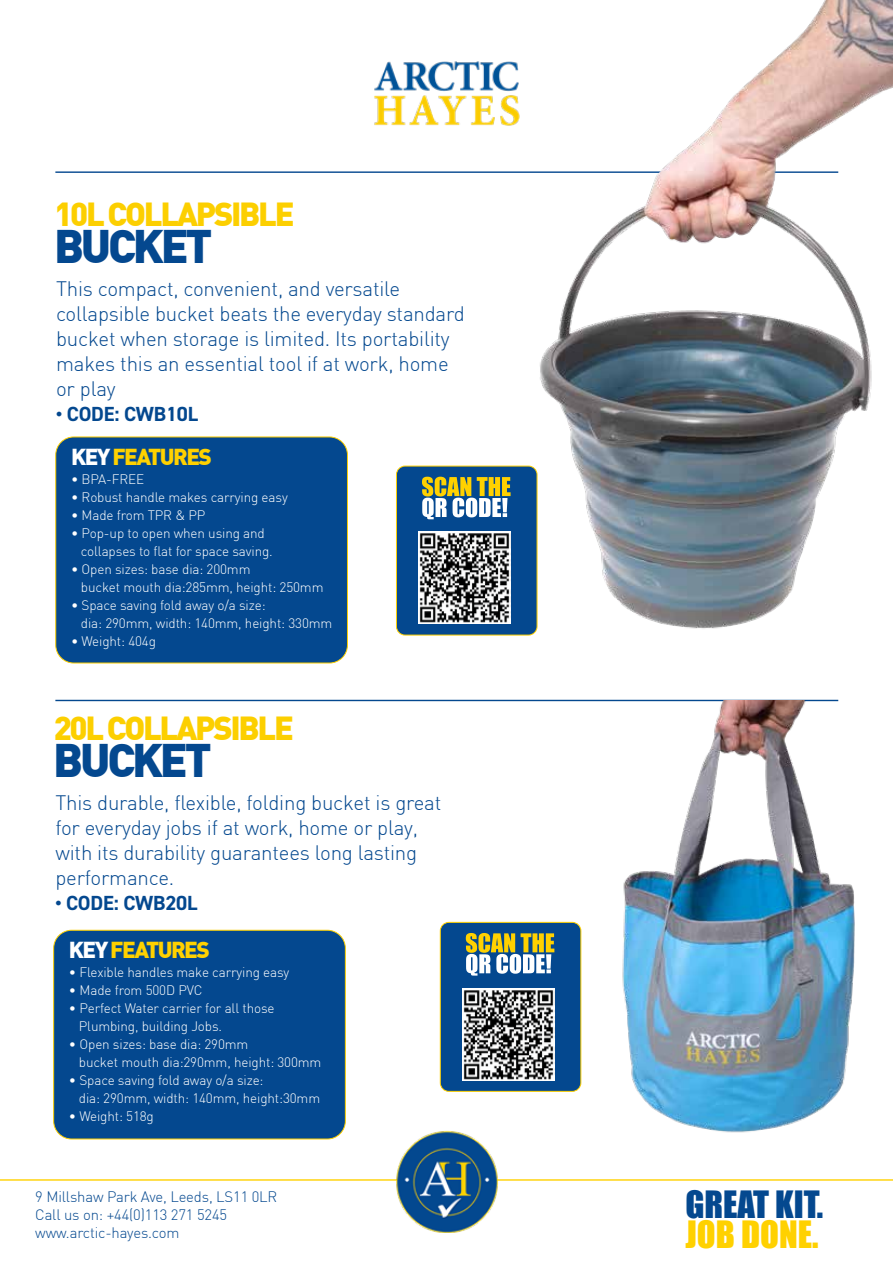
<style>
.page{position:relative;width:893px;height:1263px;background:#fff}
.page>*{position:absolute;margin:0;border:0;box-sizing:border-box;transform-origin:0 0}
.t1{font:900 46.05px "DIN";letter-spacing:-.07em;color:#04488f}
.t2{font:34.65px "Impact";color:#04488f}
.t3{font:34.65px "Impact";color:#ffd100}
.t4{font:900 32.7px "DIN";letter-spacing:-.07em;color:#fccf00}
.t5{font:900 22.65px "DIN";letter-spacing:-.07em;color:#ffd100}
.t6{font:300 20.4px/25px "DIN";letter-spacing:-.01em;color:#04488f}
.t7{font:700 20.4px "DIN2014";letter-spacing:-.01em;color:#04488f}
.t8{font:300 14.85px/17.9px "DIN";letter-spacing:-.01em;color:#04488f}
.t9{font:300 13.5px/18px "DIN";letter-spacing:-.01em;color:#fff}
.s1{color:#fff}
</style>
<div class="page">
<img style="left:374px;top:61px;width:140px;height:64px">
<hr style="left:55px;top:700px;width:783px;height:1px;background:#04488f">
<hr style="left:0;top:1179px;width:893px;height:2px;background:#ffd100">
<img style="left:396px;top:1130px;width:102px;height:103px">
<hr style="left:55px;top:171px;width:783px;height:2px;background:#04488f">
<div style="left:56px;top:437px;width:291px;height:226px;background:#04488f;border-radius:18px"></div>
<div style="left:55px;top:437px;width:293px;height:226px;border:1px solid #fccf00;border-radius:18px"></div>
<img style="left:514px;top:0;width:379px;height:636px">
<div style="left:396px;top:466px;width:141px;height:169px;background:#04488f;border-radius:9px"></div>
<div style="left:396px;top:466px;width:141px;height:169px;border:1px solid #ffd100;border-radius:9px"></div>
<svg style="left:422px;top:477px;width:89px;height:42px"></svg>
<img style="left:418px;top:532px;width:93px;height:92px">
<div style="left:54px;top:930px;width:291px;height:209px;background:#04488f;border-radius:18px"></div>
<div style="left:53px;top:930px;width:293px;height:209px;border:1px solid #fccf00;border-radius:18px"></div>
<img style="left:587px;top:700px;width:268px;height:433px">
<div style="left:440px;top:922px;width:141px;height:169px;background:#04488f;border-radius:9px"></div>
<div style="left:440px;top:922px;width:141px;height:170px;border:1px solid #ffd100;border-radius:9px"></div>
<svg style="left:466px;top:933px;width:88px;height:42px"></svg>
<img style="left:462px;top:988px;width:92px;height:92px">
<h3 class="t4" style="left:54px;top:193px;width:242px">10L COLLAPSIBLE</h3>
<h1 class="t1" style="left:54px;top:216px;width:160px">BUCKET</h1>
<h3 class="t6" style="left:56px;top:276px;width:410px">This compact, convenient, and versatile collapsible bucket beats the everyday standard bucket when storage is limited. Its portability makes this an essential tool if at work, home or play</h3>
<h3 class="t7" style="left:56px;top:401px;width:144px">• CODE: CWB10L</h3>
<h3 class="t5" style="left:71px;top:441px;width:142px"><span class="s1">KEY</span> FEATURES</h3>
<p class="t9" style="left:71px;top:470px;width:75px">• BPA-FREE</p>
<p class="t9" style="left:71px;top:488px;width:218px">• Robust handle makes carrying easy</p>
<p class="t9" style="left:71px;top:506px;width:136px">• Made from TPR &amp; PP</p>
<p class="t9" style="left:81px;top:524px;width:193px;text-indent:-10px">• Pop-up to open when using and collapses to flat for space saving.</p>
<p class="t9" style="left:81px;top:560px;width:244px;text-indent:-10px">• Open sizes: base dia: 200mm<br>bucket mouth dia:285mm, height: 250mm</p>
<p class="t9" style="left:81px;top:596px;width:253px;text-indent:-10px">• Space saving fold away o/a size:<br>dia: 290mm, width: 140mm, height: 330mm</p>
<p class="t9" style="left:71px;top:632px;width:86px">• Weight: 404g</p>
<h3 class="t4" style="left:54px;top:706px;width:242px">20L COLLAPSIBLE</h3>
<h1 class="t1" style="left:53px;top:730px;width:160px">BUCKET</h1>
<h3 class="t6" style="left:55px;top:790px;width:387px">This durable, flexible, folding bucket is great for everyday jobs if at work, home or play, with its durability guarantees long lasting performance.</h3>
<h3 class="t7" style="left:55px;top:889px;width:144px">• CODE: CWB20L</h3>
<h3 class="t5" style="left:69px;top:935px;width:142px"><span class="s1">KEY</span> FEATURES</h3>
<p class="t9" style="left:69px;top:963px;width:222px">• Flexible handles make carrying easy</p>
<p class="t9" style="left:69px;top:981px;width:135px">• Made from 500D PVC</p>
<p class="t9" style="left:79px;top:999px;width:197px;text-indent:-10px">• Perfect Water carrier for all those<br>Plumbing, building Jobs.</p>
<p class="t9" style="left:79px;top:1035px;width:244px;text-indent:-10px">• Open sizes: base dia: 290mm<br>bucket mouth dia:290mm, height: 300mm</p>
<p class="t9" style="left:79px;top:1071px;width:243px;text-indent:-10px">• Space saving fold away o/a size:<br>dia: 290mm, width: 140mm, height:30mm</p>
<p class="t9" style="left:69px;top:1107px;width:86px">• Weight: 518g</p>
<p class="t8" style="left:35px;top:1187px;width:244px">9 Millshaw Park Ave, Leeds, LS11 0LR<br>Call us on: +44(0)113 271 5245 www.arctic-hayes.com</p>
<h2 class="t2" style="left:685px;top:1177px;width:139px">GREAT KIT.</h2>
<h2 class="t3" style="left:685px;top:1207px;width:135px">JOB DONE.</h2>
</div>
